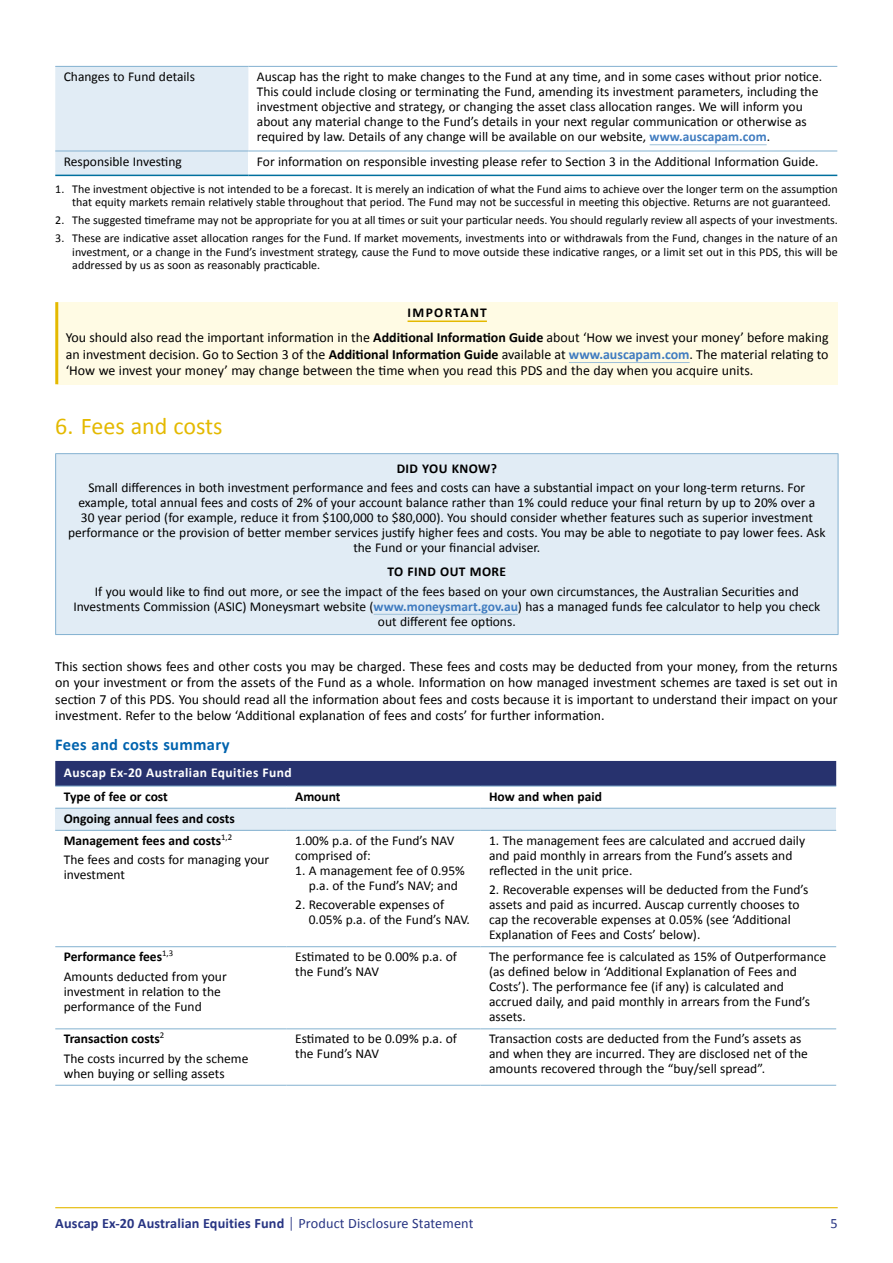
<style>
.page{position:relative;width:893px;height:1263px;background:#fff}
.page>*{position:absolute;margin:0;border:0;box-sizing:border-box;transform-origin:0 0}
.t1{font:24px "Calibri";color:#e4b900}
.t2{font:700 16.5px "Calibri";letter-spacing:.02em;color:#0063ae}
.t3{font:700 14.25px "Calibri";letter-spacing:.01em;color:#283583}
.t4{font:14.25px "Calibri";color:#283583}
.t5{font:13.95px/16.5px "Calibri";color:#000;text-align:justify}
.t6{font:13.5px/15px "Calibri";color:#000}
.t7{font:700 13.5px/22.2px "Calibri";color:#000}
.t8{font:700 13.5px "Calibri";letter-spacing:.03em;color:#fff}
.t9{font:700 13.5px "Calibri";letter-spacing:.03em;color:#000}
.t10{font:700 13.5px "Calibri";letter-spacing:.1em;color:#000}
.t11{font:12px/13.5px "Calibri";color:#000}
.s1{font-weight:700;color:#407cc0}
.s2{font-weight:700}
.s3{font-weight:300;font-size:15.75px}
.s4{font-weight:400}
</style>
<div class="page">
<hr style="left:55px;top:1207px;width:783px;height:1px;background:#e4b900">
<div style="left:55px;top:67px;width:193px;height:108px;background:#e1ecf5"></div>
<hr style="left:55px;top:66px;width:193px;height:1px;background:#83b1d0">
<hr style="left:248px;top:66px;width:589px;height:1px;background:#83b1d0">
<hr style="left:55px;top:151px;width:193px;height:1px;background:#83b1d0">
<hr style="left:55px;top:175px;width:193px;height:1px;background:#00709e">
<hr style="left:248px;top:151px;width:589px;height:1px;background:#83b1d0">
<hr style="left:248px;top:175px;width:589px;height:1px;background:#00709e">
<hr style="left:650px;top:144px;width:117px;height:1px;background:#9cc0d9">
<div style="left:57px;top:302px;width:781px;height:82px;background:#fffbe4"></div>
<hr style="left:55px;top:302px;width:3px;height:82px;background:#e4b900">
<hr style="left:408px;top:320px;width:79px;height:2px;background:#e4b900">
<hr style="left:569px;top:362px;width:121px;height:1px;background:#9cc0d9">
<div style="left:56px;top:454px;width:782px;height:180px;background:#e1ecf5"></div>
<hr style="left:55px;top:453px;width:783px;height:1px;background:#83b1d0">
<hr style="left:55px;top:634px;width:783px;height:1px;background:#83b1d0">
<hr style="left:55px;top:454px;width:1px;height:180px;background:#83b1d0">
<hr style="left:838px;top:454px;width:1px;height:180px;background:#83b1d0">
<hr style="left:374px;top:614px;width:144px;height:1px;background:#9cc0d9">
<div style="left:55px;top:761px;width:781px;height:25px;background:#27326e"></div>
<div style="left:55px;top:808px;width:781px;height:22px;background:#e1ecf5"></div>
<hr style="left:55px;top:946px;width:232px;height:1px;background:#83b1d0">
<hr style="left:287px;top:946px;width:194px;height:1px;background:#83b1d0">
<hr style="left:481px;top:946px;width:355px;height:1px;background:#83b1d0">
<hr style="left:55px;top:1028px;width:232px;height:1px;background:#83b1d0">
<hr style="left:287px;top:1028px;width:194px;height:1px;background:#83b1d0">
<hr style="left:481px;top:1028px;width:355px;height:1px;background:#83b1d0">
<hr style="left:55px;top:786px;width:232px;height:1px;background:#83b1d0">
<hr style="left:287px;top:786px;width:194px;height:1px;background:#83b1d0">
<hr style="left:481px;top:786px;width:355px;height:1px;background:#83b1d0">
<hr style="left:55px;top:808px;width:232px;height:1px;background:#83b1d0">
<hr style="left:287px;top:808px;width:194px;height:1px;background:#83b1d0">
<hr style="left:481px;top:808px;width:355px;height:1px;background:#83b1d0">
<hr style="left:55px;top:830px;width:232px;height:1px;background:#83b1d0">
<hr style="left:287px;top:830px;width:194px;height:1px;background:#83b1d0">
<hr style="left:481px;top:830px;width:355px;height:1px;background:#83b1d0">
<hr style="left:55px;top:1085px;width:232px;height:1px;background:#83b1d0">
<hr style="left:287px;top:1085px;width:194px;height:1px;background:#83b1d0">
<hr style="left:481px;top:1085px;width:355px;height:1px;background:#83b1d0">
<p class="t6" style="left:64px;top:70px;width:133px">Changes to Fund details</p>
<p class="t6" style="left:257px;top:68px;width:567px">Auscap has the right to make changes to the Fund at any time, and in some cases without prior notice.<br>This could include closing or terminating the Fund, amending its investment parameters, including the investment objective and strategy, or changing the asset class allocation ranges. We will inform you about any material change to the Fund’s details in your next regular communication or otherwise as required by law. Details of any change will be available on our website, <span class="s1">www.auscapam.com</span>.</p>
<p class="t6" style="left:64px;top:153px;width:120px">Responsible Investing</p>
<p class="t6" style="left:257px;top:153px;width:563px">For information on responsible investing please refer to Section 3 in the Additional Information Guide.</p>
<p class="t11" style="left:72px;top:181px;width:767px;text-indent:-17px">1. The investment objective is not intended to be a forecast. It is merely an indication of what the Fund aims to achieve over the longer term on the assumption that equity markets remain relatively stable throughout that period. The Fund may not be successful in meeting this objective. Returns are not guaranteed.</p>
<p class="t11" style="left:55px;top:213px;width:784px">2. The suggested timeframe may not be appropriate for you at all times or suit your particular needs. You should regularly review all aspects of your investments.</p>
<p class="t11" style="left:72px;top:231px;width:767px;text-align:justify;text-indent:-17px">3. These are indicative asset allocation ranges for the Fund. If market movements, investments into or withdrawals from the Fund, changes in the nature of an investment, or a change in the Fund’s investment strategy, cause the Fund to move outside these indicative ranges, or a limit set out in this PDS, this will be addressed by us as soon as reasonably practicable.</p>
<p class="t10" style="left:408px;top:308px;width:81px">IMPORTANT</p>
<p class="t5" style="left:66px;top:329px;width:764px">You should also read the important information in the <span class="s2">Additional Information Guide</span> about ‘How we invest your money’ before making an investment decision. Go to Section 3 of the <span class="s2">Additional Information Guide</span> available at <span class="s1">www.auscapam.com</span>. The material relating to ‘How we invest your money’ may change between the time when you read this PDS and the day when you acquire units.</p>
<h1 class="t1" style="left:55px;top:411px;width:169px">6. Fees and costs</h1>
<p class="t9" style="left:397px;top:464px;width:102px">DID YOU KNOW?</p>
<p class="t6" style="left:68px;top:480px;width:759px;text-align:center">Small differences in both investment performance and fees and costs can have a substantial impact on your long-term returns. For example, total annual fees and costs of 2% of your account balance rather than 1% could reduce your final return by up to 20% over a<br>30 year period (for example, reduce it from $100,000 to $80,000). You should consider whether features such as superior investment performance or the provision of better member services justify higher fees and costs. You may be able to negotiate to pay lower fees. Ask the Fund or your financial adviser.</p>
<p class="t9" style="left:388px;top:567px;width:120px">TO FIND OUT MORE</p>
<p class="t6" style="left:73px;top:583px;width:749px;text-align:center">If you would like to find out more, or see the impact of the fees based on your own circumstances, the Australian Securities and<br>Investments Commission (ASIC) Moneysmart website (<span class="s1">www.moneysmart.gov.au</span>) has a managed funds fee calculator to help you check out different fee options.</p>
<p class="t5" style="left:55px;top:657px;width:784px">This section shows fees and other costs you may be charged. These fees and costs may be deducted from your money, from the returns on your investment or from the assets of the Fund as a whole. Information on how managed investment schemes are taxed is set out in section 7 of this PDS. You should read all the information about fees and costs because it is important to understand their impact on your investment. Refer to the below ‘Additional explanation of fees and costs’ for further information.</p>
<p class="t2" style="left:55px;top:735px;width:176px">Fees and costs summary</p>
<p class="t8" style="left:64px;top:768px;width:229px">Auscap Ex-20 Australian Equities Fund</p>
<p class="t7" style="left:64px;top:784px;width:106px">Type of fee or cost</p>
<p class="t7" style="left:295px;top:786px;width:47px">Amount</p>
<p class="t7" style="left:489px;top:786px;width:114px">How and when paid</p>
<p class="t7" style="left:64px;top:808px;width:172px">Ongoing annual fees and costs<br>Management fees and costs<sup>1,2</sup></p>
<p class="t6" style="left:64px;top:853px;width:207px">The fees and costs for managing your investment</p>
<p class="t6" style="left:295px;top:832px;width:161px">1.00% p.a. of the Fund’s NAV comprised of:</p>
<p class="t6" style="left:295px;top:862px;width:171px;text-align:center">1. A management fee of 0.95% p.a. of the Fund’s NAV; and</p>
<p class="t6" style="left:309px;top:896px;width:163px;text-indent:-14px">2. Recoverable expenses of<br>0.05% p.a. of the Fund’s NAV.</p>
<p class="t6" style="left:489px;top:832px;width:318px">1. The management fees are calculated and accrued daily and paid monthly in arrears from the Fund’s assets and reflected in the unit price.</p>
<p class="t6" style="left:489px;top:881px;width:321px">2. Recoverable expenses will be deducted from the Fund’s assets and paid as incurred. Auscap currently chooses to cap the recoverable expenses at 0.05% (see ‘Additional Explanation of Fees and Costs’ below).</p>
<p class="t6" style="left:64px;top:948px;width:164px;line-height:19.2px"><span class="s2">Performance fees</span><sup>1,3<br></sup>Amounts deducted from your</p>
<p class="t6" style="left:64px;top:983px;width:159px">investment in relation to the performance of the Fund</p>
<p class="t6" style="left:64px;top:1030px;width:186px;line-height:19.2px"><span class="s2">Transaction costs</span><sup>2<br></sup>The costs incurred by the scheme</p>
<p class="t6" style="left:64px;top:1065px;width:162px">when buying or selling assets</p>
<p class="t6" style="left:295px;top:949px;width:163px">Estimated to be 0.00% p.a. of the Fund’s NAV</p>
<p class="t6" style="left:489px;top:949px;width:339px">The performance fee is calculated as 15% of Outperformance (as defined below in ‘Additional Explanation of Fees and Costs’). The performance fee (if any) is calculated and accrued daily, and paid monthly in arrears from the Fund’s assets.</p>
<p class="t6" style="left:295px;top:1031px;width:163px">Estimated to be 0.09% p.a. of the Fund’s NAV</p>
<p class="t6" style="left:489px;top:1031px;width:320px">Transaction costs are deducted from the Fund’s assets as and when they are incurred. They are disclosed net of the amounts recovered through the “buy/sell spread”.</p>
<p class="t3" style="left:55px;top:1218px;width:420px">Auscap Ex-20 Australian Equities Fund <span class="s3">|</span> <span class="s4">Product Disclosure Statement</span></p>
<p class="t4" style="left:830px;top:1217px;width:9px">5</p>
</div>
